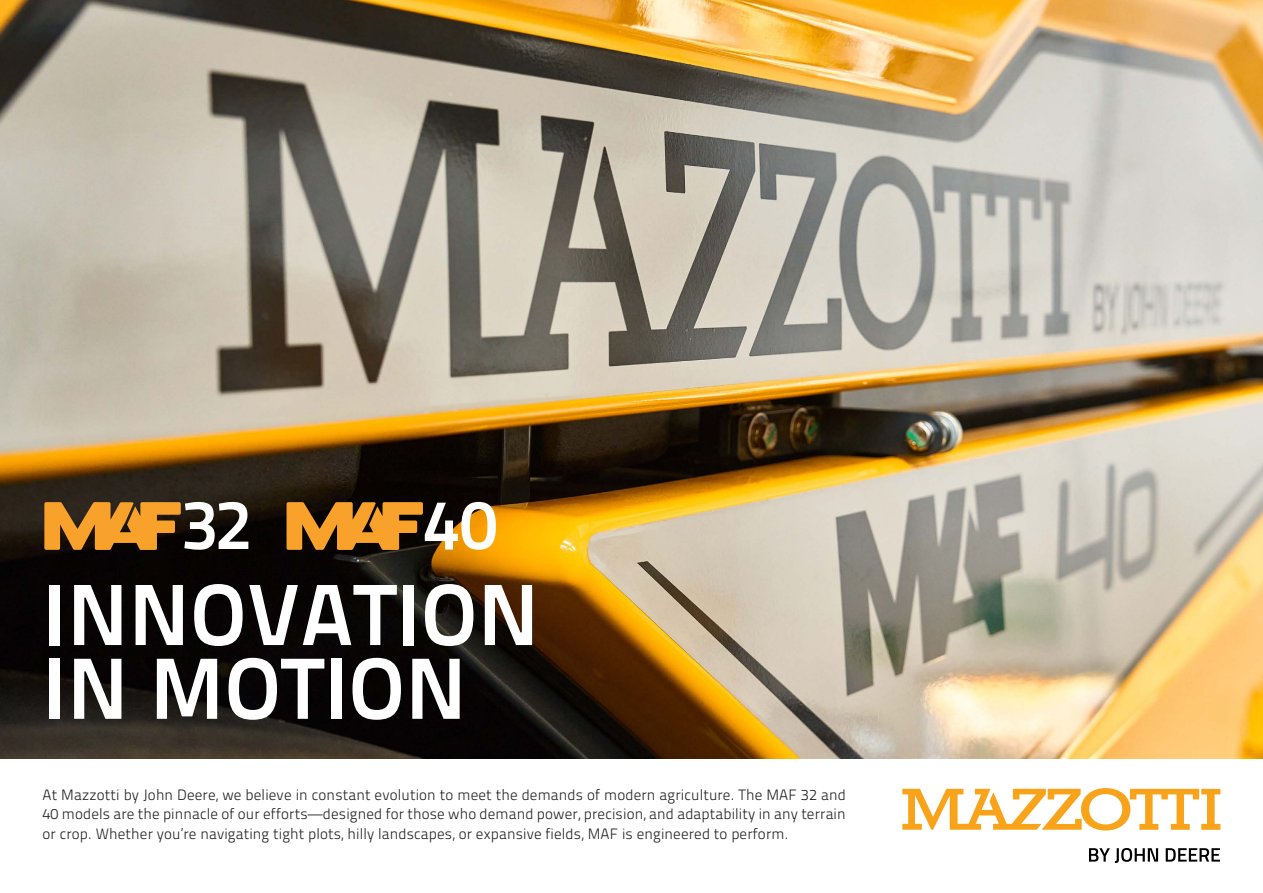
<style>
.page{position:relative;width:1263px;height:893px;background:#fff}
.page>*{position:absolute;margin:0;border:0;box-sizing:border-box;transform-origin:0 0}
.t1{font:700 86.85px "Titillium Text 22 L";letter-spacing:.01em;color:#fff}
.t2{font:70.2px "Titillium Maps 26 L 750 wt";color:#fff}
.t3{font:300 15px/19.5px "Titillium Text 22 L";letter-spacing:.01em;color:#231f20;text-align:justify}
</style>
<div class="page">
<img style="left:0;top:0;width:1263px;height:759px">
<svg style="left:44px;top:502px;width:137px;height:48px;background:#b87822"></svg>
<svg style="left:287px;top:502px;width:136px;height:48px;background:#b4751f"></svg>
<svg style="left:902px;top:788px;width:318px;height:42px"></svg>
<svg style="left:1089px;top:848px;width:69px;height:15px"></svg>
<svg style="left:1166px;top:848px;width:54px;height:14px"></svg>
<p class="t2" style="left:181px;top:471px;width:73px">32</p>
<p class="t2" style="left:423px;top:471px;width:76px">40</p>
<p class="t1" style="left:43px;top:548px;width:497px">INNOVATION</p>
<p class="t1" style="left:43px;top:621px;width:424px">IN MOTION</p>
<p class="t3" style="left:43px;top:784px;width:805px">At Mazzotti by John Deere, we believe in constant evolution to meet the demands of modern agriculture. The MAF 32 and 40 models are the pinnacle of our efforts—designed for those who demand power, precision, and adaptability in any terrain or crop. Whether you’re navigating tight plots, hilly landscapes, or expansive fields, MAF is engineered to perform.</p>
</div>
